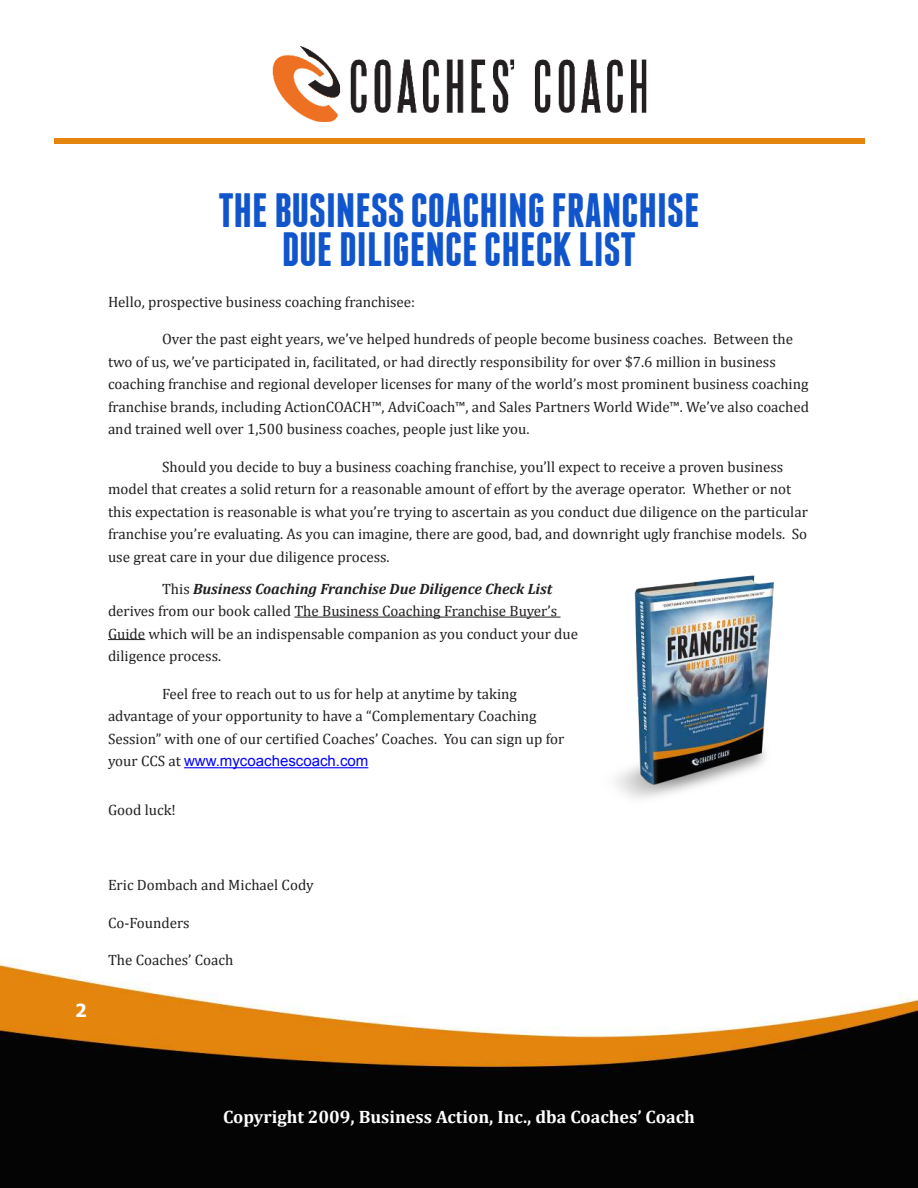
<style>
.page{position:relative;width:918px;height:1188px;background:#fff}
.page>*{position:absolute;margin:0;border:0;box-sizing:border-box;transform-origin:0 0}
.t1{font:700 48px/39px "Franchise";color:#15c;text-align:center}
.t2{font:700 18px "Cambria";color:#fff}
.t3{font:700 18px "Tahoma";color:#fff}
.t4{font:15px/22.5px "Cambria";color:#221f1f}
.t5{font:15px "Arial";color:#00f}
.s1{font-weight:700;font-style:italic}
.s2{font-family:"Cambria";color:#221f1f}
</style>
<div class="page">
<img style="left:0;top:138px;width:918px;height:1050px">
<div style="left:54px;top:138px;width:810px;height:5px;background:#e3850c"></div>
<img style="left:233px;top:46px;width:501px;height:122px">
<hr style="left:294px;top:617px;width:267px;height:1px;background:#221f1f">
<hr style="left:108px;top:639px;width:37px;height:1px;background:#221f1f">
<hr style="left:184px;top:767px;width:184px;height:1px;background:#00f">
<img style="left:589px;top:554px;width:219px;height:270px">
<h1 class="t1" style="left:218px;top:193px;width:483px">THE BUSINESS COACHING FRANCHISE<br>DUE DILIGENCE CHECK LIST</h1>
<p class="t4" style="left:108px;top:292px;width:309px">Hello, prospective business coaching franchisee:</p>
<p class="t4" style="left:108px;top:329px;width:703px;text-indent:54px">Over the past eight years, we’ve helped hundreds of people become business coaches. Between the two of us, we’ve participated in, facilitated, or had directly responsibility for over $7.6 million in business coaching franchise and regional developer licenses for many of the world’s most prominent business coaching franchise brands, including ActionCOACH™, AdviCoach™, and Sales Partners World Wide™. We’ve also coached and trained well over 1,500 business coaches, people just like you.</p>
<p class="t4" style="left:108px;top:457px;width:701px;text-indent:54px">Should you decide to buy a business coaching franchise, you’ll expect to receive a proven business model that creates a solid return for a reasonable amount of effort by the average operator. Whether or not this expectation is reasonable is what you’re trying to ascertain as you conduct due diligence on the particular franchise you’re evaluating. As you can imagine, there are good, bad, and downright ugly franchise models. So use great care in your due diligence process.</p>
<p class="t4" style="left:108px;top:578px;width:472px;text-indent:54px">This <span class="s1">Business Coaching Franchise Due Diligence Check List </span>derives from our book called The Business Coaching Franchise Buyer’s Guide which will be an indispensable companion as you conduct your due diligence process.</p>
<p class="t4" style="left:108px;top:683px;width:458px;text-indent:54px">Feel free to reach out to us for help at anytime by taking advantage of your opportunity to have a “Complementary Coaching<br>Session” with one of our certified Coaches’ Coaches. You can sign up for</p>
<p class="t5" style="left:108px;top:755px;width:262px"><span class="s2">your CCS at</span> www.mycoachescoach.com</p>
<p class="t4" style="left:108px;top:800px;width:69px">Good luck!</p>
<p class="t3" style="left:75px;top:1001px;width:13px">2</p>
<p class="t4" style="left:108px;top:875px;width:207px">Eric Dombach and Michael Cody</p>
<p class="t4" style="left:108px;top:912px;width:83px">Co-Founders</p>
<p class="t4" style="left:108px;top:950px;width:127px">The Coaches’ Coach</p>
<p class="t2" style="left:223px;top:1111px;width:473px">Copyright 2009, Business Action, Inc., dba Coaches’ Coach</p>
</div>
